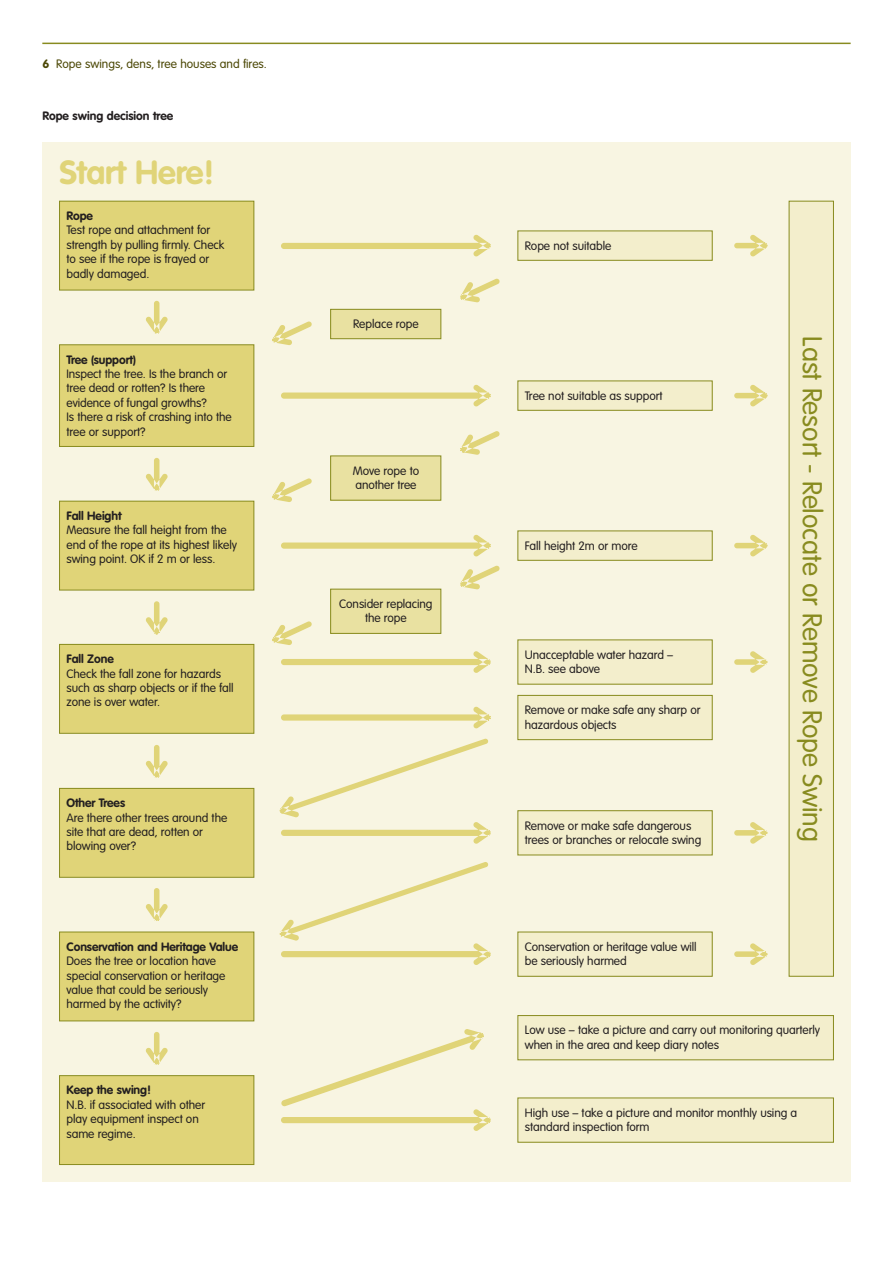
<style>
.page{position:relative;width:893px;height:1263px;background:#fff}
.page>*{position:absolute;margin:0;border:0;box-sizing:border-box;transform-origin:0 0}
.t1{font:700 33px "VAG Rounded";letter-spacing:-.005em;color:#e0d478}
.t2{font:300 27px "VAG Rounded";letter-spacing:-.005em;color:#888b1f}
.t3{font:300 12px/14.4px "VAG Rounded";letter-spacing:-.005em;color:#231f20}
.t4{font:700 12px "VAG Rounded";letter-spacing:-.005em;color:#231f20}
.t5{font:300 12px "VAG Rounded";color:#4b4705}
.s1{font-weight:700}
</style>
<div class="page">
<div style="left:42px;top:142px;width:808px;height:1039px;background:#f8f5e2"></div>
<hr style="left:42px;top:43px;width:808px;height:1px;background:#888b1f">
<div style="left:60px;top:201px;width:194px;height:89px;background:#e0d478"></div>
<div style="left:59px;top:201px;width:195px;height:89px;border:1px solid #888b1f"></div>
<div style="left:518px;top:231px;width:194px;height:29px;background:#f3eecc"></div>
<div style="left:789px;top:201px;width:44px;height:775px;background:#f3eecc"></div>
<div style="left:518px;top:1016px;width:315px;height:44px;background:#f3eecc"></div>
<div style="left:517px;top:1015px;width:316px;height:45px;border:1px solid #888b1f"></div>
<div style="left:60px;top:345px;width:194px;height:101px;background:#e0d478"></div>
<div style="left:59px;top:345px;width:195px;height:102px;border:1px solid #888b1f"></div>
<div style="left:60px;top:501px;width:194px;height:89px;background:#e0d478"></div>
<div style="left:59px;top:501px;width:195px;height:89px;border:1px solid #888b1f"></div>
<div style="left:60px;top:644px;width:194px;height:89px;background:#e0d478"></div>
<div style="left:59px;top:644px;width:195px;height:90px;border:1px solid #888b1f"></div>
<div style="left:60px;top:788px;width:194px;height:89px;background:#e0d478"></div>
<div style="left:59px;top:788px;width:195px;height:90px;border:1px solid #888b1f"></div>
<div style="left:60px;top:932px;width:194px;height:89px;background:#e0d478"></div>
<div style="left:59px;top:932px;width:195px;height:89px;border:1px solid #888b1f"></div>
<div style="left:60px;top:1076px;width:194px;height:89px;background:#e0d478"></div>
<div style="left:59px;top:1075px;width:195px;height:90px;border:1px solid #888b1f"></div>
<svg style="left:145px;top:234px;width:622px;height:897px"></svg>
<div style="left:518px;top:1098px;width:315px;height:44px;background:#f3eecc"></div>
<svg style="left:279px;top:738px;width:209px;height:203px"></svg>
<p class="t5" style="left:42px;top:59px;width:226px"><span class="s1">6</span> Rope swings, dens, tree houses and fires.</p>
<h3 class="t4" style="left:42px;top:111px;width:132px">Rope swing decision tree</h3>
<p class="t1" style="left:59px;top:159px;width:157px">Start Here!</p>
<p class="t4" style="left:66px;top:211px;width:28px">Rope</p>
<p class="t3" style="left:66px;top:253px;width:144px">to see if the rope is frayed or badly damaged.</p>
<p class="t3" style="left:66px;top:224px;width:159px">Test rope and attachment for strength by pulling firmly. Check</p>
<p class="t4" style="left:66px;top:354px;width:71px">Tree (support)</p>
<p class="t3" style="left:66px;top:367px;width:167px">Inspect the tree. Is the branch or tree dead or rotten? Is there evidence of fungal growths?<br>Is there a risk of crashing into the tree or support?</p>
<p class="t3" style="left:66px;top:509px;width:172px"><span class="s1">Fall Height<br></span>Measure the fall height from the end of the rope at its highest likely swing point. OK if 2 m or less.</p>
<p class="t3" style="left:66px;top:653px;width:169px"><span class="s1">Fall Zone<br></span>Check the fall zone for hazards such as sharp objects or if the fall</p>
<p class="t3" style="left:66px;top:696px;width:95px">zone is over water.</p>
<p class="t4" style="left:66px;top:798px;width:60px">Other Trees</p>
<p class="t3" style="left:66px;top:811px;width:162px">Are there other trees around the site that are dead, rotten or blowing over?</p>
<p class="t4" style="left:66px;top:942px;width:173px">Conservation and Heritage Value</p>
<p class="t3" style="left:66px;top:969px;width:160px">special conservation or heritage</p>
<p class="t3" style="left:66px;top:955px;width:151px">Does the tree or location have</p>
<p class="t3" style="left:66px;top:984px;width:143px">value that could be seriously harmed by the activity?</p>
<p class="t3" style="left:66px;top:1084px;width:140px"><span class="s1">Keep the swing!<br></span>N.B. if associated with other play equipment inspect on same regime.</p>
<p class="t3" style="left:353px;top:318px;width:67px">Replace rope</p>
<p class="t3" style="left:353px;top:464px;width:68px">Move rope to another tree</p>
<p class="t3" style="left:339px;top:597px;width:95px;text-align:center">Consider replacing the rope</p>
<p class="t3" style="left:525px;top:239px;width:88px">Rope not suitable</p>
<p class="t3" style="left:525px;top:389px;width:139px">Tree not suitable as support</p>
<p class="t3" style="left:525px;top:539px;width:114px">Fall height 2m or more</p>
<p class="t3" style="left:525px;top:648px;width:150px">Unacceptable water hazard –<br>N.B. see above</p>
<p class="t3" style="left:525px;top:704px;width:177px">Remove or make safe any sharp or hazardous objects</p>
<p class="t3" style="left:525px;top:819px;width:178px">Remove or make safe dangerous trees or branches or relocate swing</p>
<p class="t3" style="left:525px;top:940px;width:173px">Conservation or heritage value will</p>
<p class="t3" style="left:525px;top:955px;width:103px">be seriously harmed</p>
<p class="t2" style="left:823px;top:336px;width:507px;rotate:90deg">Last Resort - Relocate or Remove Rope Swing</p>
<p class="t3" style="left:525px;top:1024px;width:297px">Low use – take a picture and carry out monitoring quarterly when in the area and keep diary notes</p>
<p class="t3" style="left:525px;top:1106px;width:274px">High use – take a picture and monitor monthly using a standard inspection form</p>
</div>
